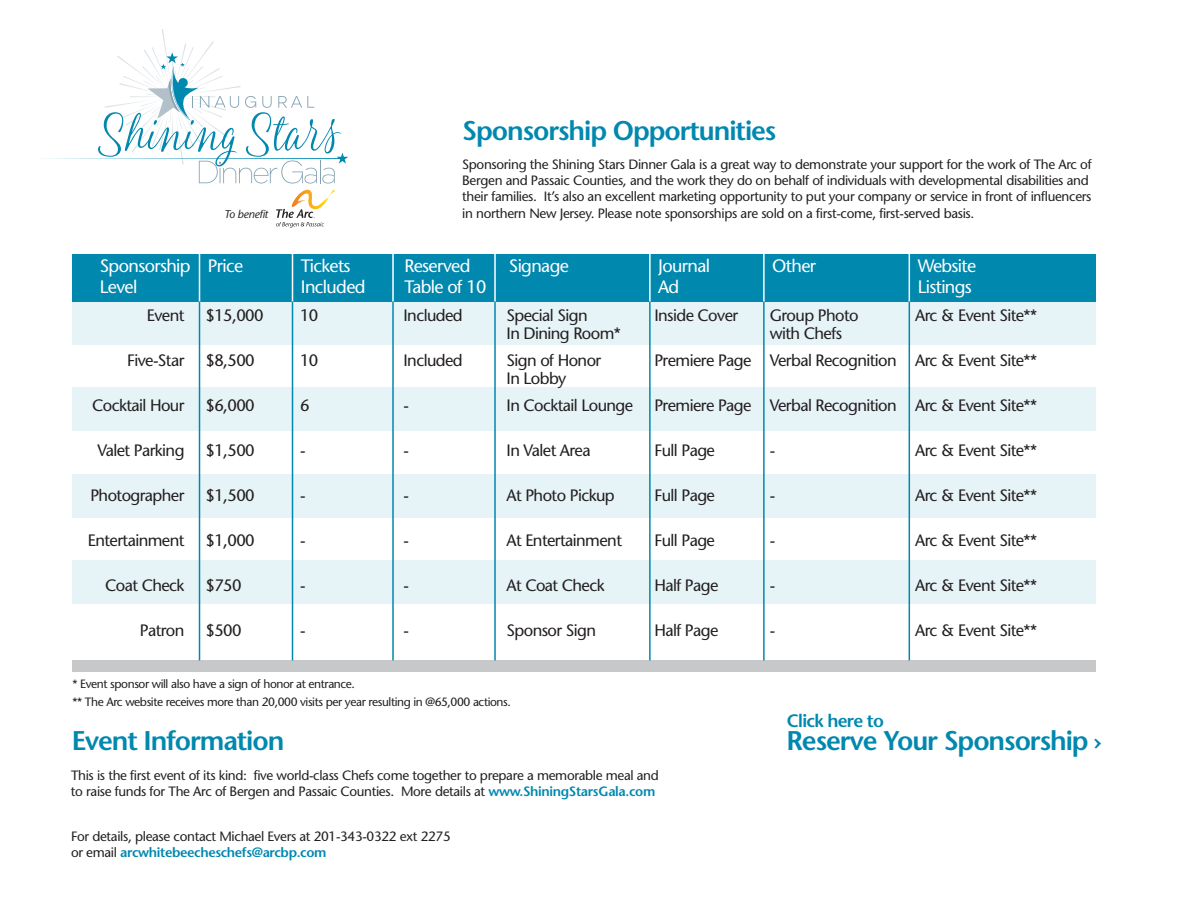
<style>
.page{position:relative;width:1188px;height:918px;background:#fff}
.page>*{position:absolute;margin:0;border:0;box-sizing:border-box;transform-origin:0 0}
.t1{font:600 27px "Stone Sans";letter-spacing:-.04em;color:#0188af}
.t2{font:18px/20.1px "Stone Sans";letter-spacing:-.035em;color:#fff}
.t3{font:600 18px "Stone Sans";letter-spacing:-.04em;color:#0188af}
.t4{font:16.5px/18px "Stone Sans";letter-spacing:-.035em;color:#231f20}
.t5{font:13.5px/16.2px "Stone Sans";letter-spacing:-.025em;color:#231f20}
.t6{font:12px/18px "Stone Sans";letter-spacing:-.035em;color:#231f20}
.t7{font:italic 11.25px "Stone Sans";letter-spacing:-.02em;color:#231f20}
.s1{font-weight:600;color:#0188af}
</style>
<div class="page">
<div style="left:72px;top:301px;width:1023px;height:44px;background:#e6f3f7"></div>
<div style="left:72px;top:387px;width:1023px;height:44px;background:#e6f3f7"></div>
<div style="left:72px;top:474px;width:1023px;height:44px;background:#e6f3f7"></div>
<div style="left:72px;top:560px;width:1023px;height:44px;background:#e6f3f7"></div>
<svg style="left:276px;top:190px;width:59px;height:38px"></svg>
<svg style="left:45px;top:29px;width:303px;height:155px"></svg>
<div style="left:72px;top:254px;width:1023px;height:47px;background:#0188af"></div>
<div style="left:72px;top:660px;width:1023px;height:12px;background:#c7c8ca"></div>
<hr style="left:199px;top:253px;width:1px;height:54px;background:#fff">
<hr style="left:292px;top:253px;width:1px;height:54px;background:#fff">
<hr style="left:392px;top:253px;width:2px;height:54px;background:#fff">
<hr style="left:494px;top:253px;width:2px;height:54px;background:#fff">
<hr style="left:649px;top:253px;width:2px;height:54px;background:#fff">
<hr style="left:763px;top:253px;width:2px;height:54px;background:#fff">
<hr style="left:909px;top:253px;width:1px;height:54px;background:#fff">
<hr style="left:199px;top:301px;width:1px;height:359px;background:#0188af">
<hr style="left:292px;top:301px;width:1px;height:359px;background:#0188af">
<hr style="left:392px;top:301px;width:2px;height:359px;background:#0188af">
<hr style="left:494px;top:301px;width:2px;height:359px;background:#0188af">
<hr style="left:649px;top:301px;width:2px;height:359px;background:#0188af">
<hr style="left:763px;top:301px;width:2px;height:359px;background:#0188af">
<hr style="left:909px;top:301px;width:1px;height:359px;background:#0188af">
<p class="t7" style="left:224px;top:209px;width:46px">To benefit</p>
<h1 class="t1" style="left:462px;top:120px;width:316px">Sponsorship Opportunities</h1>
<p class="t5" style="left:462px;top:158px;width:631px">Sponsoring the Shining Stars Dinner Gala is a great way to demonstrate your support for the work of The Arc of Bergen and Passaic Counties, and the work they do on behalf of individuals with developmental disabilities and their families. It’s also an excellent marketing opportunity to put your company or service in front of influencers in northern New Jersey. Please note sponsorships are sold on a first-come, first-served basis.</p>
<h2 class="t2" style="left:100px;top:258px;width:92px">Sponsorship<br>Level</h2>
<h2 class="t2" style="left:208px;top:258px;width:37px">Price</h2>
<h2 class="t2" style="left:301px;top:258px;width:66px">Tickets<br>Included</h2>
<h2 class="t2" style="left:658px;top:258px;width:53px">Journal<br>Ad</h2>
<h2 class="t2" style="left:404px;top:258px;width:84px">Reserved<br>Table of 10</h2>
<p class="t4" style="left:404px;top:308px;width:61px">Included</p>
<p class="t4" style="left:404px;top:353px;width:61px">Included</p>
<h2 class="t2" style="left:509px;top:258px;width:61px">Signage</h2>
<h2 class="t2" style="left:772px;top:258px;width:45px">Other</h2>
<h2 class="t2" style="left:918px;top:258px;width:60px">Website<br>Listings</h2>
<p class="t4" style="left:206px;top:308px;width:60px">$15,000</p>
<p class="t4" style="left:206px;top:353px;width:51px">$8,500</p>
<p class="t4" style="left:206px;top:398px;width:51px">$6,000</p>
<p class="t4" style="left:206px;top:443px;width:51px">$1,500</p>
<p class="t4" style="left:206px;top:488px;width:51px">$1,500</p>
<p class="t4" style="left:206px;top:533px;width:51px">$1,000</p>
<p class="t4" style="left:206px;top:578px;width:38px">$750</p>
<p class="t4" style="left:206px;top:623px;width:38px">$500</p>
<p class="t4" style="left:507px;top:308px;width:116px">Special Sign<br>In Dining Room*</p>
<p class="t4" style="left:507px;top:353px;width:96px">Sign of Honor<br>In Lobby</p>
<p class="t4" style="left:507px;top:398px;width:128px">In Cocktail Lounge</p>
<p class="t4" style="left:507px;top:443px;width:86px">In Valet Area</p>
<p class="t4" style="left:507px;top:488px;width:110px">At Photo Pickup</p>
<p class="t4" style="left:507px;top:533px;width:117px">At Entertainment</p>
<p class="t4" style="left:507px;top:578px;width:100px">At Coat Check</p>
<p class="t4" style="left:507px;top:623px;width:91px">Sponsor Sign</p>
<p class="t6" style="left:73px;top:676px;width:440px">* Event sponsor will also have a sign of honor at entrance.<br>** The Arc website receives more than 20,000 visits per year resulting in @65,000 actions.</p>
<p class="t4" style="left:770px;top:308px;width:90px">Group Photo with Chefs</p>
<p class="t4" style="left:770px;top:353px;width:128px">Verbal Recognition</p>
<p class="t4" style="left:770px;top:398px;width:128px">Verbal Recognition</p>
<p class="t4" style="left:770px;top:443px;width:7px">-</p>
<p class="t4" style="left:654px;top:308px;width:85px">Inside Cover</p>
<p class="t4" style="left:654px;top:353px;width:99px">Premiere Page</p>
<p class="t4" style="left:654px;top:398px;width:99px">Premiere Page</p>
<p class="t4" style="left:654px;top:443px;width:62px">Full Page</p>
<p class="t4" style="left:654px;top:488px;width:62px">Full Page</p>
<p class="t4" style="left:654px;top:533px;width:62px">Full Page</p>
<p class="t4" style="left:654px;top:578px;width:66px">Half Page</p>
<p class="t4" style="left:654px;top:623px;width:66px">Half Page</p>
<p class="t4" style="left:915px;top:308px;width:123px">Arc &amp; Event Site**</p>
<p class="t4" style="left:915px;top:353px;width:123px">Arc &amp; Event Site**</p>
<p class="t4" style="left:915px;top:398px;width:123px">Arc &amp; Event Site**</p>
<p class="t4" style="left:915px;top:443px;width:123px">Arc &amp; Event Site**</p>
<p class="t4" style="left:915px;top:488px;width:123px">Arc &amp; Event Site**</p>
<p class="t4" style="left:915px;top:533px;width:123px">Arc &amp; Event Site**</p>
<p class="t4" style="left:915px;top:578px;width:123px">Arc &amp; Event Site**</p>
<p class="t4" style="left:915px;top:623px;width:123px">Arc &amp; Event Site**</p>
<p class="t4" style="left:300px;top:308px;width:20px">10</p>
<p class="t4" style="left:300px;top:353px;width:20px">10</p>
<p class="t4" style="left:300px;top:398px;width:11px">6</p>
<p class="t4" style="left:147px;top:308px;width:39px">Event</p>
<p class="t4" style="left:127px;top:353px;width:59px">Five-Star</p>
<p class="t4" style="left:92px;top:398px;width:94px">Cocktail Hour</p>
<p class="t4" style="left:97px;top:443px;width:89px">Valet Parking</p>
<p class="t4" style="left:90px;top:488px;width:96px">Photographer</p>
<p class="t4" style="left:88px;top:533px;width:98px">Entertainment</p>
<p class="t4" style="left:105px;top:578px;width:81px">Coat Check</p>
<p class="t4" style="left:140px;top:623px;width:46px">Patron</p>
<p class="t4" style="left:404px;top:398px;width:7px">-</p>
<p class="t4" style="left:300px;top:443px;width:7px">-</p>
<p class="t4" style="left:404px;top:443px;width:7px">-</p>
<p class="t4" style="left:300px;top:488px;width:7px">-</p>
<p class="t4" style="left:770px;top:488px;width:7px">-</p>
<p class="t4" style="left:404px;top:488px;width:7px">-</p>
<p class="t4" style="left:300px;top:533px;width:7px">-</p>
<p class="t4" style="left:770px;top:533px;width:7px">-</p>
<p class="t4" style="left:404px;top:533px;width:7px">-</p>
<p class="t4" style="left:300px;top:578px;width:7px">-</p>
<p class="t4" style="left:770px;top:578px;width:7px">-</p>
<p class="t4" style="left:404px;top:578px;width:7px">-</p>
<p class="t4" style="left:300px;top:623px;width:7px">-</p>
<p class="t4" style="left:770px;top:623px;width:7px">-</p>
<p class="t4" style="left:404px;top:623px;width:7px">-</p>
<h1 class="t1" style="left:72px;top:730px;width:214px">Event Information</h1>
<p class="t5" style="left:71px;top:768px;width:589px">This is the first event of its kind: five world-class Chefs come together to prepare a memorable meal and to raise funds for The Arc of Bergen and Passaic Counties. More details at <span class="s1">www.ShiningStarsGala.com</span></p>
<p class="t5" style="left:71px;top:829px;width:381px">For details, please contact Michael Evers at 201-343-0322 ext 2275 or email <span class="s1">arcwhitebeecheschefs@arcbp.com</span></p>
<h2 class="t3" style="left:787px;top:714px;width:99px">Click here to</h2>
<h1 class="t1" style="left:787px;top:730px;width:317px">Reserve Your Sponsorship ›</h1>
</div>
